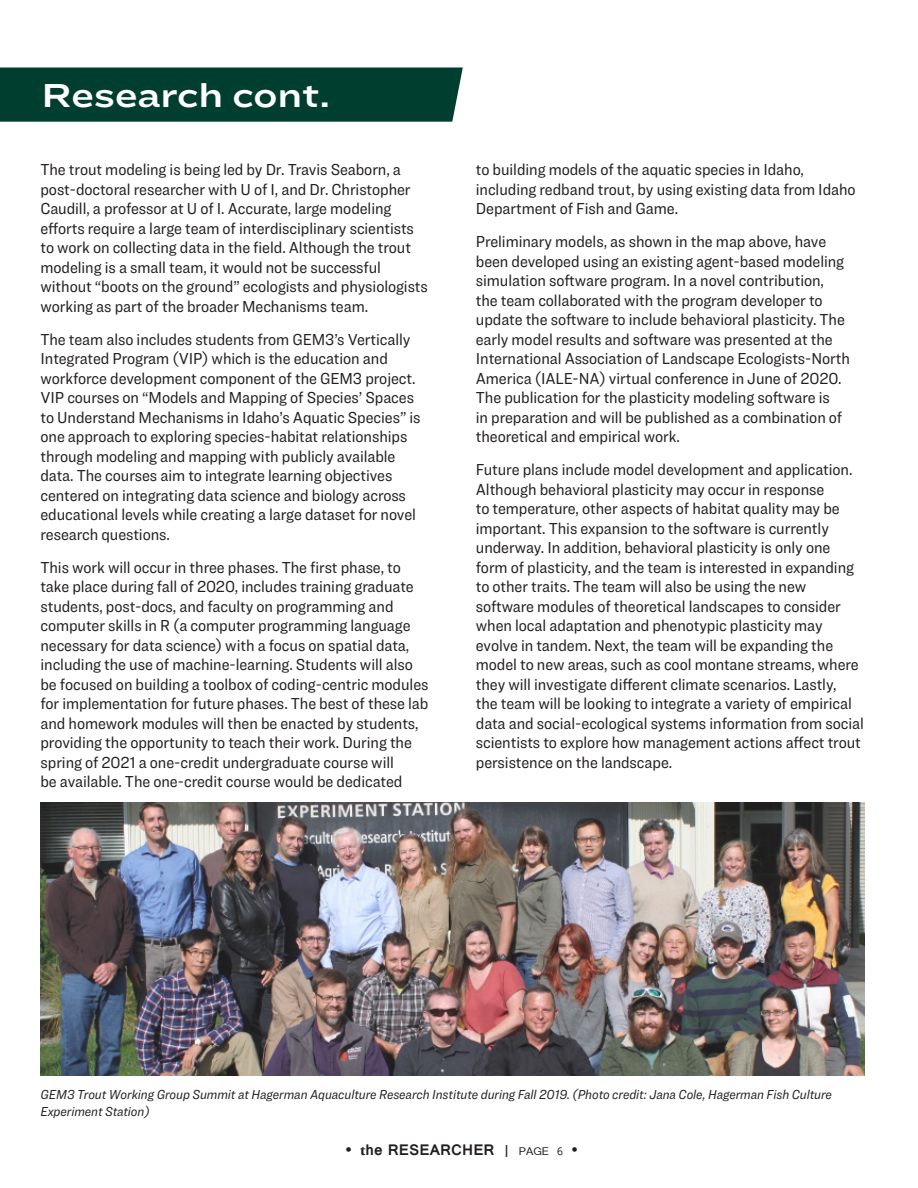
<style>
.page{position:relative;width:918px;height:1188px;background:#fff}
.page>*{position:absolute;margin:0;border:0;box-sizing:border-box;transform-origin:0 0}
.Article_Header{font:34.5px "Ringside Extra Wide Semi";color:#fff}
.body{font:16.5px/19.5px "Ringside Narrow";letter-spacing:-.005em;color:#231f20}
.t1{font:700 16.5px "Vrinda";color:#231f20}
.t2{font:italic 13.5px/16.5px "Ringside Narrow";letter-spacing:-.005em;color:#231f20}
.s1{font-family:"Adobe Garamond Pro";font-weight:400}
.s2{font-family:"Adobe Garamond Pro"}
.s3{font-weight:400;font-size:25.5px}
.s4{font-weight:400}
</style>
<div class="page">
<img style="left:40px;top:802px;width:825px;height:273px">
<div style="left:0;top:67px;width:463px;height:55px;background:#003f2f"></div>
<p class="Article_Header" style="left:41px;top:68px;width:290px">Research cont.</p>
<p class="body" style="left:40px;top:160px;width:389px">The trout modeling is being led by Dr. Travis Seaborn, a post-doctoral researcher with U of I, and Dr. Christopher Caudill, a professor at U of I. Accurate, large modeling efforts require a large team of interdisciplinary scientists to work on collecting data in the field. Although the trout modeling is a small team, it would not be successful without “boots on the ground” ecologists and physiologists working as part of the broader Mechanisms team.</p>
<p class="body" style="left:40px;top:329px;width:382px">The team also includes students from GEM3’s Vertically Integrated Program (VIP) which is the education and workforce development component of the GEM3 project.<br>VIP courses on “Models and Mapping of Species’ Spaces to Understand Mechanisms in Idaho’s Aquatic Species” is one approach to exploring species-habitat relationships through modeling and mapping with publicly available data. The courses aim to integrate learning objectives centered on integrating data science and biology across educational levels while creating a large dataset for novel research questions.</p>
<p class="body" style="left:40px;top:557px;width:390px">This work will occur in three phases. The first phase, to take place during fall of 2020, includes training graduate students, post-docs, and faculty on programming and computer skills in R (a computer programming language necessary for data science) with a focus on spatial data, including the use of machine-learning. Students will also be focused on building a toolbox of coding-centric modules for implementation for future phases. The best of these lab and homework modules will then be enacted by students, providing the opportunity to teach their work. During the spring of 2021 a one-credit undergraduate course will<br>be available. The one-credit course would be dedicated</p>
<p class="body" style="left:476px;top:160px;width:381px">to building models of the aquatic species in Idaho, including redband trout, by using existing data from Idaho<br>Department of Fish and Game.</p>
<p class="body" style="left:476px;top:232px;width:376px">Preliminary models, as shown in the map above, have been developed using an existing agent-based modeling simulation software program. In a novel contribution, the team collaborated with the program developer to update the software to include behavioral plasticity. The early model results and software was presented at the International Association of Landscape Ecologists-North America (IALE-NA) virtual conference in June of 2020.<br>The publication for the plasticity modeling software is<br>in preparation and will be published as a combination of theoretical and empirical work.</p>
<p class="body" style="left:476px;top:460px;width:389px">Future plans include model development and application.<br>Although behavioral plasticity may occur in response<br>to temperature, other aspects of habitat quality may be important. This expansion to the software is currently underway. In addition, behavioral plasticity is only one form of plasticity, and the team is interested in expanding to other traits. The team will also be using the new software modules of theoretical landscapes to consider when local adaptation and phenotypic plasticity may evolve in tandem. Next, the team will be expanding the model to new areas, such as cool montane streams, where they will investigate different climate scenarios. Lastly,<br>the team will be looking to integrate a variety of empirical data and social-ecological systems information from social scientists to explore how management actions affect trout persistence on the landscape.</p>
<p class="t2" style="left:40px;top:1086px;width:793px">GEM3 Trout Working Group Summit at Hagerman Aquaculture Research Institute during Fall 2019. (Photo credit: Jana Cole, Hagerman Fish Culture<br>Experiment Station)</p>
<p class="t1" style="left:345px;top:1139px;width:234px"><span class="s1">•</span> <span class="s2">t</span>he RESEARCHER <span class="s3">|</span> <span class="s4">PAGE 6</span> <span class="s1">•</span></p>
</div>
